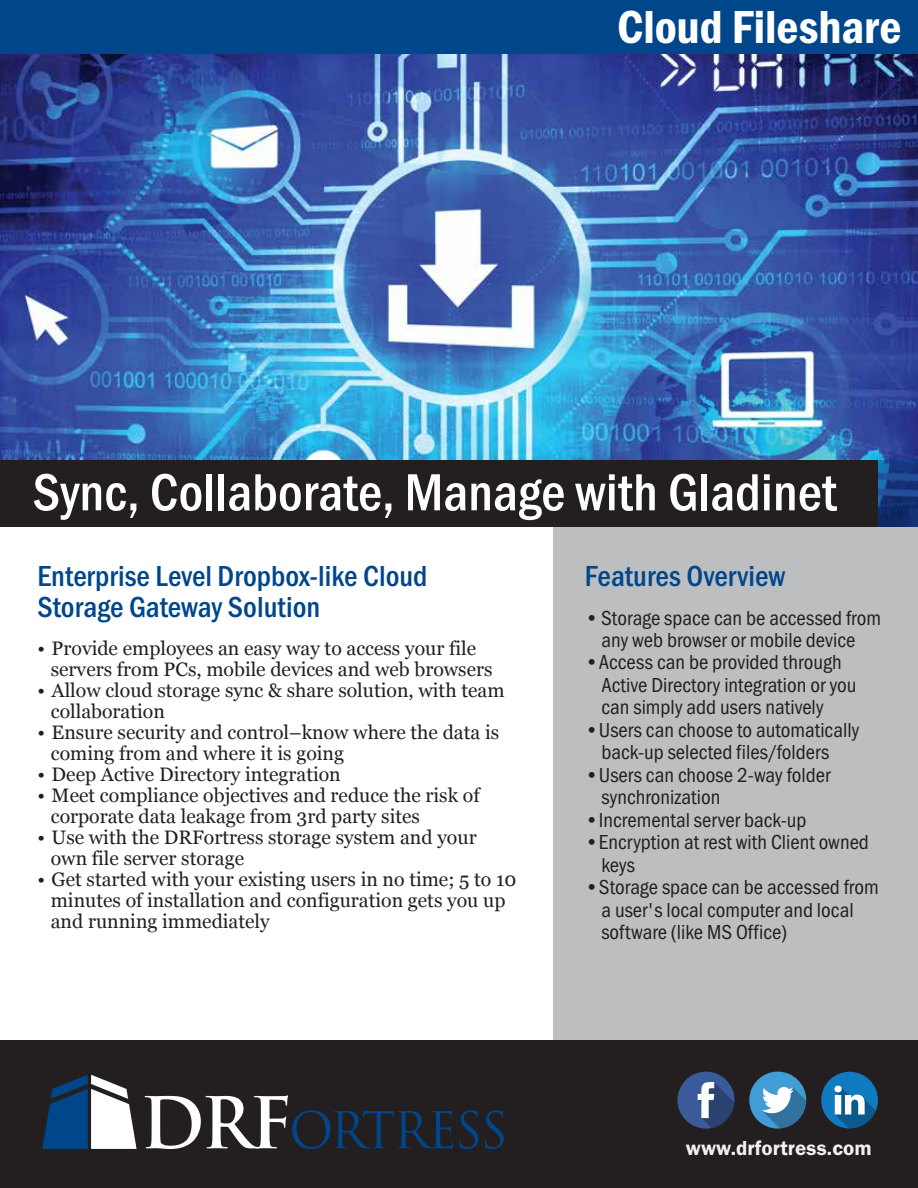
<style>
.page{position:relative;width:918px;height:1188px;background:#fff}
.page>*{position:absolute;margin:0;border:0;box-sizing:border-box;transform-origin:0 0}
.t1{font:500 54px "Franklin Gothic URW Con";color:#fff}
.t2{font:48px "Franklin Gothic URW Con Dem";color:#fff}
.t3{font:500 30px/31.5px "Franklin Gothic URW Con";color:#00468b}
.t4{font:21px/22.5px "Franklin Gothic URW Con Boo";color:#231f20}
.t5{font:21px "Franklin Gothic URW Dem";color:#f1f1f2}
.t6{font:19.5px/21px "Georgia";color:#231f20}
</style>
<div class="page">
<div style="left:554px;top:0;width:364px;height:1188px;background:#bcbec0"></div>
<img style="left:0;top:54px;width:918px;height:406px">
<svg style="left:877px;top:460px;width:41px;height:66px"></svg>
<div style="left:0;top:1041px;width:918px;height:147px;background:#231f20"></div>
<svg style="left:42px;top:1075px;width:95px;height:74px"></svg>
<svg style="left:145px;top:1095px;width:308px;height:54px"></svg>
<svg style="left:460px;top:1110px;width:18px;height:39px"></svg>
<svg style="left:485px;top:1110px;width:19px;height:39px"></svg>
<div style="left:0;top:0;width:918px;height:54px;background:#00468b"></div>
<div style="left:0;top:460px;width:877px;height:66px;background:#231f20"></div>
<svg style="left:821px;top:1072px;width:57px;height:56px"></svg>
<svg style="left:749px;top:1072px;width:57px;height:57px"></svg>
<svg style="left:678px;top:1072px;width:56px;height:57px"></svg>
<h2 class="t2" style="left:617px;top:-6px;width:286px">Cloud Fileshare</h2>
<h1 class="t1" style="left:33px;top:457px;width:805px">Sync, Collaborate, Manage with Gladinet</h1>
<h3 class="t3" style="left:38px;top:559px;width:392px">Enterprise Level Dropbox-like Cloud<br>Storage Gateway Solution</h3>
<p class="t6" style="left:51px;top:636px;width:443px;text-indent:-13px">• Provide employees an easy way to access your file servers from PCs, mobile devices and web browsers</p>
<p class="t6" style="left:51px;top:678px;width:455px;text-indent:-13px">• Allow cloud storage sync &amp; share solution, with team collaboration</p>
<p class="t6" style="left:51px;top:720px;width:450px;text-indent:-13px">• Ensure security and control–know where the data is coming from and where it is going</p>
<p class="t6" style="left:38px;top:762px;width:305px">• Deep Active Directory integration</p>
<p class="t6" style="left:51px;top:783px;width:430px;text-indent:-13px">• Meet compliance objectives and reduce the risk of corporate data leakage from 3rd party sites</p>
<p class="t6" style="left:51px;top:825px;width:427px;text-indent:-13px">• Use with the DRFortress storage system and your own file server storage</p>
<p class="t6" style="left:51px;top:867px;width:467px;text-indent:-13px">• Get started with your existing users in no time; 5 to 10 minutes of installation and configuration gets you up and running immediately</p>
<h3 class="t3" style="left:585px;top:559px;width:202px">Features Overview</h3>
<p class="t4" style="left:585px;top:606px;width:298px;text-align:center">• Storage space can be accessed from any web browser or mobile device</p>
<p class="t4" style="left:601px;top:651px;width:257px;text-indent:-16px">•Access can be provided through<br>Active Directory integration or you can simply add users natively</p>
<p class="t4" style="left:601px;top:718px;width:260px;text-indent:-16px">•Users can choose to automatically back-up selected files/folders</p>
<p class="t4" style="left:601px;top:763px;width:231px;text-indent:-16px">•Users can choose 2-way folder synchronization</p>
<p class="t4" style="left:585px;top:808px;width:223px">•Incremental server back-up</p>
<p class="t4" style="left:601px;top:831px;width:269px;text-indent:-16px">•Encryption at rest with Client owned keys</p>
<p class="t4" style="left:601px;top:876px;width:279px;text-indent:-16px">•Storage space can be accessed from a user's local computer and local software (like MS Office)</p>
<p class="t5" style="left:686px;top:1135px;width:187px">www.drfortress.com</p>
</div>
